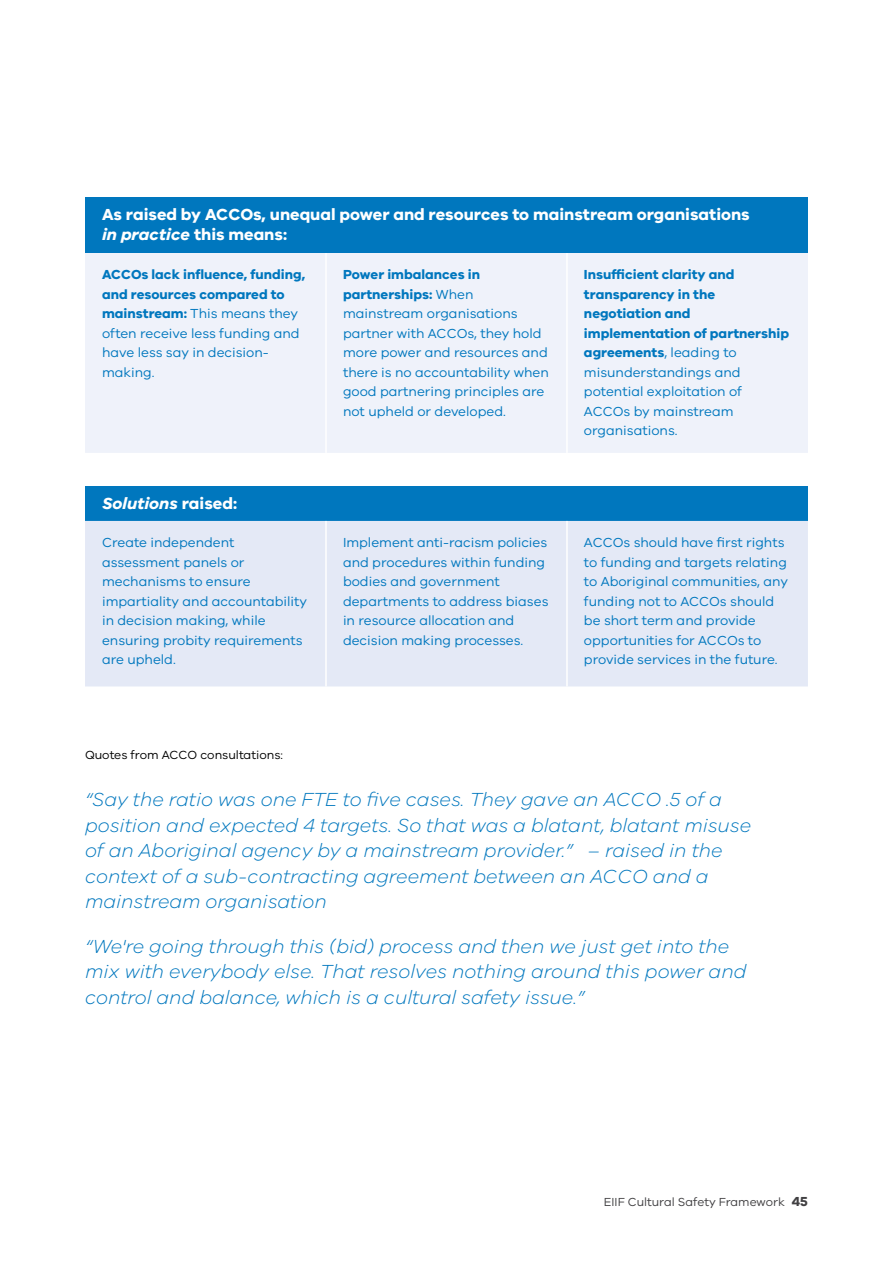
<style>
.page{position:relative;width:893px;height:1263px;background:#fff}
.page>*{position:absolute;margin:0;border:0;box-sizing:border-box;transform-origin:0 0}
.t1{font:italic 300 19.5px/25.5px "VIC";color:#0077be}
.t2{font:700 16.5px/19.5px "VIC";color:#fff}
.t3{font:italic 700 16.5px "VIC";color:#fff}
.t4{font:13.5px/19.5px "VIC";color:#0077be}
.t5{font:700 13.5px/19.5px "VIC";color:#0077be}
.t6{font:12.15px "VIC";color:#000}
.t7{font:12px "VIC";color:#414042}
.s1{font-style:italic}
.s2{font-weight:700}
.s3{font-weight:400}
.s4{font-style:normal}
.s5{font-weight:700;font-size:13.5px}
</style>
<div class="page">
<div style="left:85px;top:198px;width:723px;height:55px;background:#0077be"></div>
<div style="left:85px;top:253px;width:723px;height:200px;background:#eff2fa"></div>
<div style="left:85px;top:487px;width:723px;height:34px;background:#0077be"></div>
<div style="left:85px;top:521px;width:723px;height:165px;background:#e4e9f6"></div>
<hr style="left:325px;top:253px;width:2px;height:200px;background:#fff">
<hr style="left:566px;top:253px;width:2px;height:200px;background:#fff">
<hr style="left:325px;top:521px;width:2px;height:165px;background:#fff">
<hr style="left:566px;top:521px;width:2px;height:165px;background:#fff">
<p class="t2" style="left:102px;top:204px;width:649px">As raised by ACCOs, unequal power and resources to mainstream organisations <span class="s1">in practice</span> this means:</p>
<p class="t4" style="left:102px;top:265px;width:205px"><span class="s2">ACCOs lack influence, funding, and resources compared to mainstream:</span> This means they often receive less funding and have less say in decision&shy;making.</p>
<p class="t4" style="left:343px;top:265px;width:207px"><span class="s2">Power imbalances in partnerships:</span> When mainstream organisations partner with ACCOs, they hold more power and resources and there is no accountability when good partnering principles are not upheld or developed.</p>
<p class="t5" style="left:584px;top:264px;width:207px">Insufficient clarity and transparency in the negotiation and implementation of partnership agreements<span class="s3">, leading to misunderstandings and potential exploitation of<br>ACCOs by mainstream organisations.</span></p>
<p class="t3" style="left:102px;top:494px;width:137px">Solutions <span class="s4">raised:</span></p>
<p class="t4" style="left:102px;top:532px;width:206px">Create independent assessment panels or mechanisms to ensure impartiality and accountability in decision making, while ensuring probity requirements are upheld.</p>
<p class="t4" style="left:343px;top:532px;width:207px">Implement anti-racism policies and procedures within funding bodies and government departments to address biases in resource allocation and decision making processes.</p>
<p class="t4" style="left:584px;top:532px;width:206px">ACCOs should have first rights to funding and targets relating to Aboriginal communities, any funding not to ACCOs should be short term and provide opportunities for ACCOs to provide services in the future.</p>
<p class="t6" style="left:85px;top:748px;width:200px">Quotes from ACCO consultations:</p>
<p class="t1" style="left:85px;top:786px;width:668px">“Say the ratio was one FTE to five cases. They gave an ACCO .5 of a position and expected 4 targets. So that was a blatant, blatant misuse of an Aboriginal agency by a mainstream provider.” – raised in the context of a sub-contracting agreement between an ACCO and a mainstream organisation</p>
<h1 class="t1" style="left:85px;top:933px;width:663px">“We're going through this (bid) process and then we just get into the mix with everybody else. That resolves nothing around this power and control and balance, which is a cultural safety issue.”</h1>
<p class="t7" style="left:604px;top:1194px;width:205px">EIIF Cultural Safety Framework <span class="s5">45</span></p>
</div>
